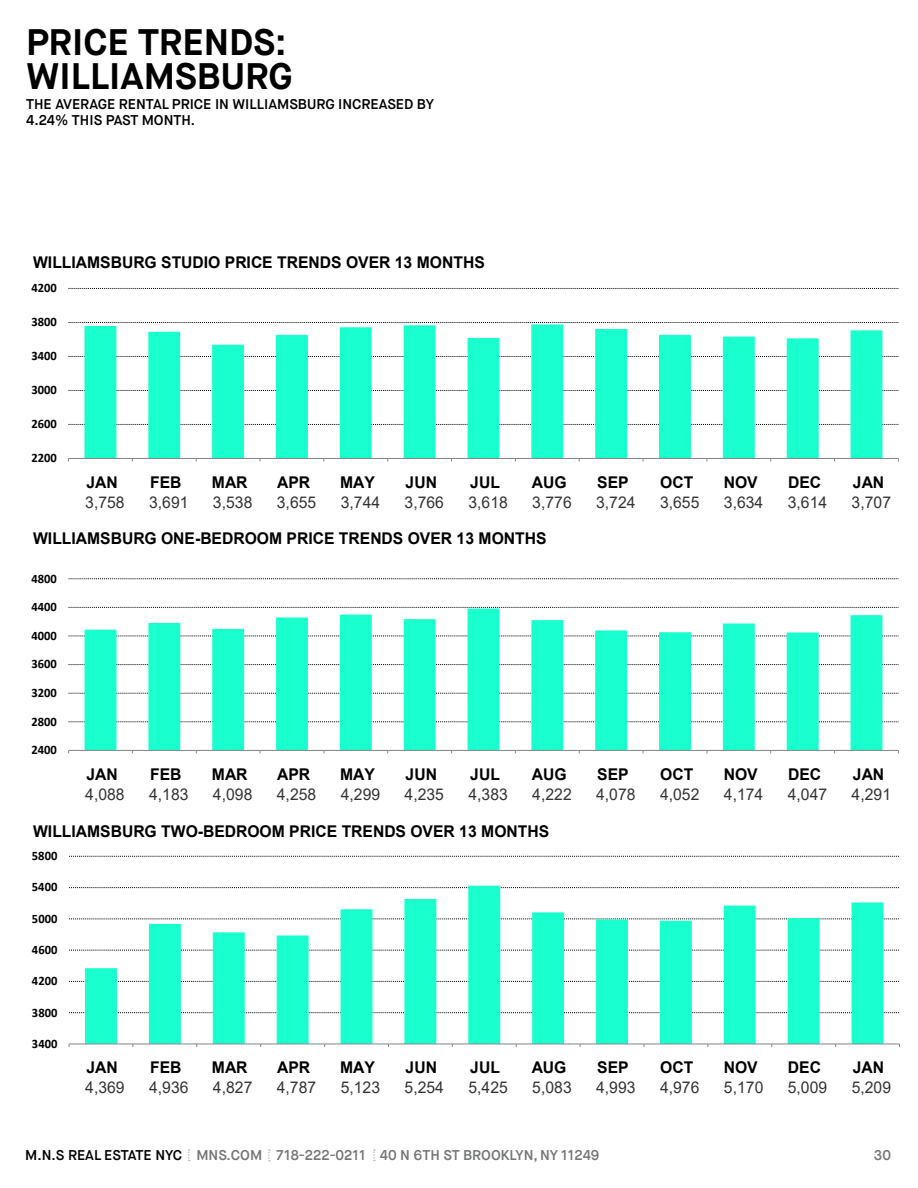
<style>
.page{position:relative;width:918px;height:1188px;background:#fff}
.page>*{position:absolute;margin:0;border:0;box-sizing:border-box;transform-origin:0 0}
.t1{font:700 36.9px "Maison Neue";color:#000}
.t2{font:700 16.2px "Arial";color:#000}
.t3{font:16.2px "Arial";letter-spacing:.005em;color:#333}
.t4{font:600 14.1px/15.9px "Maison Neue";color:#000}
.t5{font:600 14.1px "Maison Neue";color:#747575}
.t6{font:700 12.9px "Calibri";color:#000}
.s1{color:#000}
</style>
<div class="page">
<svg style="left:188px;top:1149px;width:2px;height:12px"></svg>
<svg style="left:268px;top:1149px;width:2px;height:12px"></svg>
<svg style="left:373px;top:1149px;width:2px;height:12px"></svg>
<svg style="left:69px;top:424px;width:829px;height:1px"></svg>
<svg style="left:69px;top:390px;width:829px;height:1px"></svg>
<svg style="left:69px;top:356px;width:829px;height:1px"></svg>
<svg style="left:69px;top:322px;width:829px;height:1px"></svg>
<svg style="left:69px;top:288px;width:829px;height:1px"></svg>
<svg style="left:84px;top:324px;width:798px;height:134px"></svg>
<hr style="left:69px;top:458px;width:829px;height:1px;background:#868686">
<svg style="left:69px;top:721px;width:829px;height:1px"></svg>
<svg style="left:69px;top:693px;width:829px;height:1px"></svg>
<svg style="left:69px;top:664px;width:829px;height:1px"></svg>
<svg style="left:69px;top:635px;width:829px;height:1px"></svg>
<svg style="left:69px;top:607px;width:829px;height:1px"></svg>
<svg style="left:69px;top:578px;width:829px;height:1px"></svg>
<svg style="left:85px;top:609px;width:797px;height:141px"></svg>
<hr style="left:69px;top:750px;width:829px;height:1px;background:#868686">
<svg style="left:69px;top:1012px;width:830px;height:1px"></svg>
<svg style="left:69px;top:981px;width:830px;height:1px"></svg>
<svg style="left:69px;top:950px;width:830px;height:1px"></svg>
<svg style="left:69px;top:918px;width:830px;height:1px"></svg>
<svg style="left:69px;top:887px;width:830px;height:1px"></svg>
<svg style="left:69px;top:856px;width:830px;height:1px"></svg>
<svg style="left:85px;top:886px;width:798px;height:158px"></svg>
<hr style="left:69px;top:1044px;width:830px;height:1px;background:#868686">
<p class="t1" style="left:26px;top:19px;width:262px">PRICE TRENDS:</p>
<p class="t1" style="left:26px;top:53px;width:268px">WILLIAMSBURG</p>
<p class="t4" style="left:26px;top:96px;width:409px">THE AVERAGE RENTAL PRICE IN WILLIAMSBURG INCREASED BY<br>4.24% THIS PAST MONTH.</p>
<p class="t2" style="left:33px;top:253px;width:453px">WILLIAMSBURG STUDIO PRICE TRENDS OVER 13 MONTHS</p>
<p class="t6" style="left:31px;top:279px;width:27px">4200</p>
<p class="t6" style="left:31px;top:313px;width:27px">3800</p>
<p class="t6" style="left:31px;top:347px;width:27px">3400</p>
<p class="t6" style="left:31px;top:381px;width:27px">3000</p>
<p class="t6" style="left:31px;top:415px;width:27px">2600</p>
<p class="t6" style="left:31px;top:449px;width:27px">2200</p>
<p class="t2" style="left:87px;top:473px;width:33px">JAN</p>
<p class="t2" style="left:150px;top:473px;width:33px">FEB</p>
<p class="t2" style="left:212px;top:473px;width:37px">MAR</p>
<p class="t2" style="left:277px;top:473px;width:34px">APR</p>
<p class="t2" style="left:340px;top:473px;width:36px">MAY</p>
<p class="t2" style="left:406px;top:473px;width:33px">JUN</p>
<p class="t2" style="left:470px;top:473px;width:31px">JUL</p>
<p class="t2" style="left:532px;top:473px;width:36px">AUG</p>
<p class="t2" style="left:597px;top:473px;width:33px">SEP</p>
<p class="t2" style="left:660px;top:473px;width:35px">OCT</p>
<p class="t2" style="left:724px;top:473px;width:35px">NOV</p>
<p class="t2" style="left:788px;top:473px;width:35px">DEC</p>
<p class="t2" style="left:853px;top:473px;width:33px">JAN</p>
<p class="t3" style="left:85px;top:491px;width:41px">3,758</p>
<p class="t3" style="left:149px;top:491px;width:41px">3,691</p>
<p class="t3" style="left:213px;top:491px;width:41px">3,538</p>
<p class="t3" style="left:277px;top:491px;width:41px">3,655</p>
<p class="t3" style="left:341px;top:491px;width:41px">3,744</p>
<p class="t3" style="left:405px;top:491px;width:41px">3,766</p>
<p class="t3" style="left:468px;top:491px;width:41px">3,618</p>
<p class="t3" style="left:532px;top:491px;width:41px">3,776</p>
<p class="t3" style="left:596px;top:491px;width:41px">3,724</p>
<p class="t3" style="left:660px;top:491px;width:41px">3,655</p>
<p class="t3" style="left:724px;top:491px;width:41px">3,634</p>
<p class="t3" style="left:788px;top:491px;width:41px">3,614</p>
<p class="t3" style="left:852px;top:491px;width:41px">3,707</p>
<p class="t2" style="left:33px;top:529px;width:515px">WILLIAMSBURG ONE-BEDROOM PRICE TRENDS OVER 13 MONTHS</p>
<p class="t6" style="left:31px;top:569px;width:27px">4800</p>
<p class="t6" style="left:31px;top:598px;width:27px">4400</p>
<p class="t6" style="left:31px;top:626px;width:27px">4000</p>
<p class="t6" style="left:31px;top:655px;width:27px">3600</p>
<p class="t6" style="left:31px;top:684px;width:27px">3200</p>
<p class="t6" style="left:31px;top:712px;width:27px">2800</p>
<p class="t6" style="left:31px;top:741px;width:27px">2400</p>
<p class="t2" style="left:87px;top:765px;width:33px">JAN</p>
<p class="t2" style="left:150px;top:765px;width:33px">FEB</p>
<p class="t2" style="left:212px;top:765px;width:37px">MAR</p>
<p class="t2" style="left:277px;top:765px;width:34px">APR</p>
<p class="t2" style="left:340px;top:765px;width:36px">MAY</p>
<p class="t2" style="left:406px;top:765px;width:33px">JUN</p>
<p class="t2" style="left:470px;top:765px;width:31px">JUL</p>
<p class="t2" style="left:532px;top:765px;width:36px">AUG</p>
<p class="t2" style="left:597px;top:765px;width:33px">SEP</p>
<p class="t2" style="left:660px;top:765px;width:35px">OCT</p>
<p class="t2" style="left:724px;top:765px;width:35px">NOV</p>
<p class="t2" style="left:788px;top:765px;width:35px">DEC</p>
<p class="t2" style="left:853px;top:765px;width:33px">JAN</p>
<p class="t3" style="left:85px;top:784px;width:41px">4,088</p>
<p class="t3" style="left:149px;top:784px;width:41px">4,183</p>
<p class="t3" style="left:213px;top:784px;width:41px">4,098</p>
<p class="t3" style="left:277px;top:784px;width:41px">4,258</p>
<p class="t3" style="left:341px;top:784px;width:41px">4,299</p>
<p class="t3" style="left:405px;top:784px;width:41px">4,235</p>
<p class="t3" style="left:468px;top:784px;width:41px">4,383</p>
<p class="t3" style="left:532px;top:784px;width:41px">4,222</p>
<p class="t3" style="left:596px;top:784px;width:41px">4,078</p>
<p class="t3" style="left:660px;top:784px;width:41px">4,052</p>
<p class="t3" style="left:724px;top:784px;width:41px">4,174</p>
<p class="t3" style="left:788px;top:784px;width:41px">4,047</p>
<p class="t3" style="left:852px;top:784px;width:41px">4,291</p>
<p class="t2" style="left:33px;top:821px;width:518px">WILLIAMSBURG TWO-BEDROOM PRICE TRENDS OVER 13 MONTHS</p>
<p class="t6" style="left:32px;top:847px;width:27px">5800</p>
<p class="t6" style="left:32px;top:878px;width:27px">5400</p>
<p class="t6" style="left:32px;top:909px;width:27px">5000</p>
<p class="t6" style="left:32px;top:941px;width:27px">4600</p>
<p class="t6" style="left:32px;top:972px;width:27px">4200</p>
<p class="t6" style="left:32px;top:1003px;width:27px">3800</p>
<p class="t6" style="left:32px;top:1034px;width:27px">3400</p>
<p class="t2" style="left:87px;top:1057px;width:33px">JAN</p>
<p class="t2" style="left:150px;top:1057px;width:33px">FEB</p>
<p class="t2" style="left:212px;top:1057px;width:37px">MAR</p>
<p class="t2" style="left:277px;top:1057px;width:34px">APR</p>
<p class="t2" style="left:340px;top:1057px;width:36px">MAY</p>
<p class="t2" style="left:406px;top:1057px;width:33px">JUN</p>
<p class="t2" style="left:470px;top:1057px;width:31px">JUL</p>
<p class="t2" style="left:532px;top:1057px;width:36px">AUG</p>
<p class="t2" style="left:597px;top:1057px;width:33px">SEP</p>
<p class="t2" style="left:660px;top:1057px;width:35px">OCT</p>
<p class="t2" style="left:724px;top:1057px;width:35px">NOV</p>
<p class="t2" style="left:788px;top:1057px;width:35px">DEC</p>
<p class="t2" style="left:853px;top:1057px;width:33px">JAN</p>
<p class="t3" style="left:85px;top:1076px;width:41px">4,369</p>
<p class="t3" style="left:149px;top:1076px;width:41px">4,936</p>
<p class="t3" style="left:213px;top:1076px;width:41px">4,827</p>
<p class="t3" style="left:277px;top:1076px;width:41px">4,787</p>
<p class="t3" style="left:341px;top:1076px;width:41px">5,123</p>
<p class="t3" style="left:405px;top:1076px;width:41px">5,254</p>
<p class="t3" style="left:468px;top:1076px;width:41px">5,425</p>
<p class="t3" style="left:532px;top:1076px;width:41px">5,083</p>
<p class="t3" style="left:596px;top:1076px;width:41px">4,993</p>
<p class="t3" style="left:660px;top:1076px;width:41px">4,976</p>
<p class="t3" style="left:724px;top:1076px;width:41px">5,170</p>
<p class="t3" style="left:788px;top:1076px;width:41px">5,009</p>
<p class="t3" style="left:852px;top:1076px;width:41px">5,209</p>
<p class="t5" style="left:25px;top:1147px;width:576px"><span class="s1">M.N.S REAL ESTATE NYC</span> MNS.COM 718-222-0211 40 N 6TH ST BROOKLYN, NY 11249</p>
<p class="t5" style="left:874px;top:1146px;width:19px">30</p>
</div>
